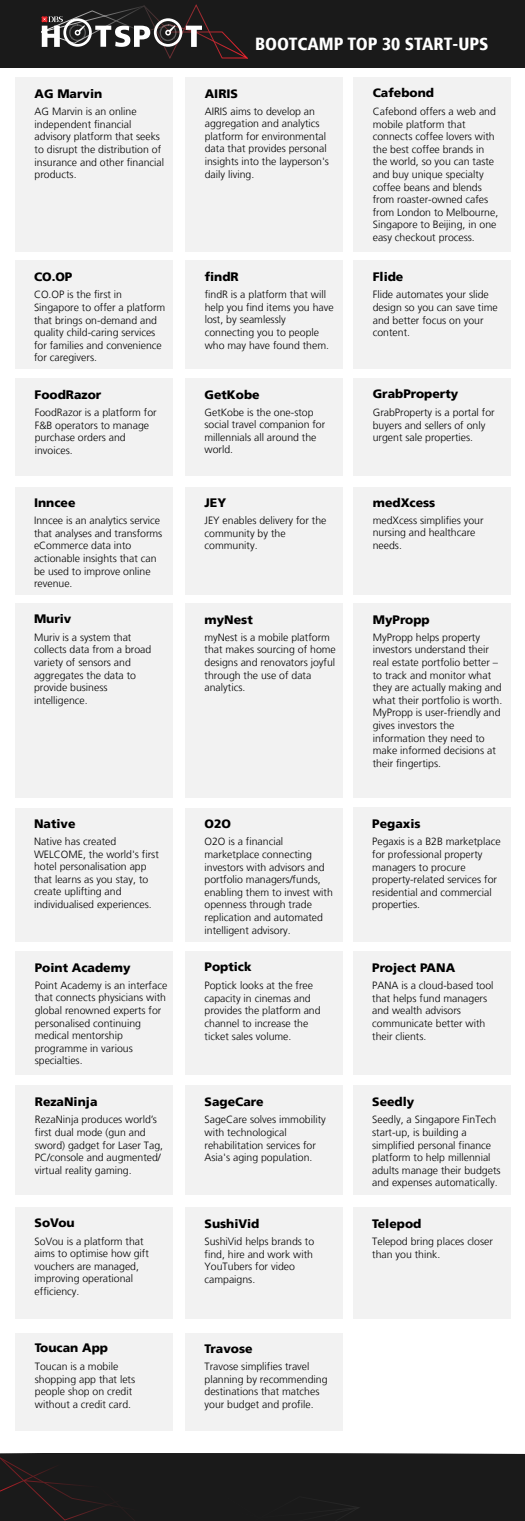
<style>
.page{position:relative;width:525px;height:1521px;background:#fff}
.page>*{position:absolute;margin:0;border:0;box-sizing:border-box;transform-origin:0 0}
.t1{font:900 condensed 17.5px "Frutiger";color:#fff}
.t2{font:900 12.25px "Frutiger LT";color:#000}
.t3{font:300 10.5px/12.6px "Frutiger LT";color:#000}
</style>
<div class="page">
<div style="left:0;top:0;width:525px;height:67px;background:#1a1a1a"></div>
<svg style="left:41px;top:4px;width:206px;height:55px"></svg>
<div style="left:0;top:1453px;width:525px;height:67px;background:#1a1a1a"></div>
<div style="left:185px;top:77px;width:158px;height:174px;background:#f2f2f2"></div>
<div style="left:354px;top:261px;width:157px;height:108px;background:#f2f2f2"></div>
<div style="left:354px;top:77px;width:157px;height:174px;background:#f2f2f2"></div>
<div style="left:16px;top:78px;width:157px;height:174px;background:#f2f2f2"></div>
<div style="left:15px;top:378px;width:158px;height:98px;background:#f2f2f2"></div>
<div style="left:185px;top:378px;width:158px;height:98px;background:#f2f2f2"></div>
<div style="left:354px;top:378px;width:157px;height:98px;background:#f2f2f2"></div>
<div style="left:15px;top:486px;width:158px;height:108px;background:#f2f2f2"></div>
<div style="left:185px;top:486px;width:158px;height:108px;background:#f2f2f2"></div>
<div style="left:354px;top:486px;width:157px;height:108px;background:#f2f2f2"></div>
<div style="left:16px;top:603px;width:157px;height:194px;background:#f2f2f2"></div>
<div style="left:185px;top:603px;width:158px;height:194px;background:#f2f2f2"></div>
<div style="left:354px;top:603px;width:157px;height:194px;background:#f2f2f2"></div>
<div style="left:15px;top:807px;width:158px;height:134px;background:#f2f2f2"></div>
<div style="left:185px;top:807px;width:158px;height:134px;background:#f2f2f2"></div>
<div style="left:354px;top:807px;width:157px;height:134px;background:#f2f2f2"></div>
<div style="left:15px;top:951px;width:158px;height:123px;background:#f2f2f2"></div>
<div style="left:185px;top:951px;width:158px;height:123px;background:#f2f2f2"></div>
<div style="left:354px;top:951px;width:157px;height:124px;background:#f2f2f2"></div>
<div style="left:15px;top:261px;width:158px;height:108px;background:#f2f2f2"></div>
<div style="left:185px;top:261px;width:158px;height:108px;background:#f2f2f2"></div>
<div style="left:16px;top:1085px;width:157px;height:109px;background:#f2f2f2"></div>
<div style="left:185px;top:1085px;width:158px;height:109px;background:#f2f2f2"></div>
<div style="left:354px;top:1085px;width:157px;height:109px;background:#f2f2f2"></div>
<div style="left:16px;top:1207px;width:157px;height:111px;background:#f2f2f2"></div>
<div style="left:185px;top:1207px;width:158px;height:111px;background:#f2f2f2"></div>
<div style="left:354px;top:1207px;width:157px;height:111px;background:#f2f2f2"></div>
<div style="left:16px;top:1332px;width:157px;height:98px;background:#f2f2f2"></div>
<div style="left:185px;top:1332px;width:158px;height:98px;background:#f2f2f2"></div>
<p class="t2" style="left:35px;top:86px;width:69px">AG Marvin</p>
<p class="t3" style="left:35px;top:105px;width:131px">AG Marvin is an online independent financial advisory platform that seeks to disrupt the distribution of insurance and other financial products.</p>
<p class="t2" style="left:34px;top:269px;width:40px">CO.OP</p>
<p class="t3" style="left:34px;top:288px;width:133px">CO.OP is the first in<br>Singapore to offer a platform that brings on-demand and quality child-caring services for families and convenience for caregivers.</p>
<p class="t2" style="left:35px;top:387px;width:68px">FoodRazor</p>
<p class="t3" style="left:35px;top:406px;width:123px">FoodRazor is a platform for<br>F&amp;B operators to manage purchase orders and invoices.</p>
<p class="t2" style="left:34px;top:495px;width:43px">Inncee</p>
<p class="t3" style="left:34px;top:514px;width:130px">Inncee is an analytics service that analyses and transforms eCommerce data into actionable insights that can be used to improve online revenue.</p>
<p class="t2" style="left:34px;top:611px;width:39px">Muriv</p>
<p class="t3" style="left:34px;top:631px;width:119px">Muriv is a system that collects data from a broad variety of sensors and aggregates the data to provide business intelligence.</p>
<p class="t2" style="left:34px;top:816px;width:43px">Native</p>
<p class="t3" style="left:34px;top:835px;width:126px">Native has created<br>WELCOME, the world's first hotel personalisation app that learns as you stay, to create uplifting and individualised experiences.</p>
<p class="t2" style="left:35px;top:960px;width:97px">Point Academy</p>
<p class="t3" style="left:35px;top:979px;width:134px">Point Academy is an interface that connects physicians with global renowned experts for personalised continuing medical mentorship programme in various specialties.</p>
<p class="t2" style="left:35px;top:1094px;width:64px">RezaNinja</p>
<p class="t3" style="left:35px;top:1113px;width:130px">RezaNinja produces world’s first dual mode (gun and sword) gadget for Laser Tag,<br>PC/console and augmented/ virtual reality gaming.</p>
<p class="t2" style="left:35px;top:1215px;width:42px">SoVou</p>
<p class="t3" style="left:35px;top:1234px;width:116px">SoVou is a platform that aims to optimise how gift vouchers are managed, improving operational efficiency.</p>
<p class="t2" style="left:35px;top:1340px;width:75px">Toucan App</p>
<p class="t3" style="left:35px;top:1360px;width:102px">Toucan is a mobile shopping app that lets people shop on credit without a credit card.</p>
<h1 class="t1" style="left:255px;top:36px;width:235px">BOOTCAMP TOP 30 START-UPS</h1>
<p class="t2" style="left:205px;top:86px;width:35px">AIRIS</p>
<p class="t3" style="left:205px;top:105px;width:126px">AIRIS aims to develop an aggregation and analytics platform for environmental data that provides personal insights into the layperson's daily living.</p>
<p class="t2" style="left:205px;top:269px;width:36px">findR</p>
<p class="t3" style="left:205px;top:288px;width:130px">findR is a platform that will help you find items you have lost, by seamlessly connecting you to people who may have found them.</p>
<p class="t2" style="left:204px;top:387px;width:57px">GetKobe</p>
<p class="t3" style="left:204px;top:406px;width:122px">GetKobe is the one-stop social travel companion for millennials all around the world.</p>
<p class="t2" style="left:204px;top:495px;width:23px">JEY</p>
<p class="t3" style="left:204px;top:514px;width:123px">JEY enables delivery for the community by the community.</p>
<p class="t2" style="left:204px;top:612px;width:50px">myNest</p>
<p class="t3" style="left:204px;top:631px;width:133px">myNest is a mobile platform that makes sourcing of home designs and renovators joyful through the use of data analytics.</p>
<p class="t2" style="left:204px;top:816px;width:28px">O2O</p>
<p class="t3" style="left:204px;top:835px;width:130px">O2O is a financial marketplace connecting investors with advisors and portfolio managers/funds, enabling them to invest with openness through trade replication and automated intelligent advisory.</p>
<p class="t2" style="left:204px;top:959px;width:48px">Poptick</p>
<p class="t3" style="left:204px;top:979px;width:118px">Poptick looks at the free capacity in cinemas and provides the platform and channel to increase the ticket sales volume.</p>
<p class="t2" style="left:204px;top:1094px;width:60px">SageCare</p>
<p class="t3" style="left:204px;top:1113px;width:123px">SageCare solves immobility with technological rehabilitation services for<br>Asia's aging population.</p>
<p class="t2" style="left:204px;top:1216px;width:56px">SushiVid</p>
<p class="t3" style="left:204px;top:1235px;width:111px">SushiVid helps brands to find, hire and work with<br>YouTubers for video campaigns.</p>
<p class="t2" style="left:204px;top:1341px;width:50px">Travose</p>
<p class="t3" style="left:204px;top:1360px;width:125px">Travose simplifies travel planning by recommending destinations that matches your budget and profile.</p>
<p class="t2" style="left:373px;top:85px;width:63px">Cafebond</p>
<p class="t3" style="left:373px;top:105px;width:127px">Cafebond offers a web and mobile platform that connects coffee lovers with the best coffee brands in the world, so you can taste and buy unique specialty coffee beans and blends from roaster-owned cafes from London to Melbourne,<br>Singapore to Beijing, in one easy checkout process.</p>
<p class="t2" style="left:373px;top:270px;width:32px">Flide</p>
<p class="t3" style="left:373px;top:288px;width:126px">Flide automates your slide design so you can save time and better focus on your content.</p>
<p class="t2" style="left:373px;top:386px;width:87px">GrabProperty</p>
<p class="t3" style="left:373px;top:406px;width:123px">GrabProperty is a portal for buyers and sellers of only urgent sale properties.</p>
<p class="t2" style="left:373px;top:495px;width:64px">medXcess</p>
<p class="t3" style="left:373px;top:514px;width:112px">medXcess simplifies your nursing and healthcare needs.</p>
<p class="t2" style="left:373px;top:612px;width:58px">MyPropp</p>
<p class="t3" style="left:373px;top:631px;width:131px">MyPropp helps property investors understand their real estate portfolio better – to track and monitor what they are actually making and what their portfolio is worth.<br>MyPropp is user-friendly and gives investors the information they need to make informed decisions at their fingertips.</p>
<p class="t2" style="left:372px;top:816px;width:50px">Pegaxis</p>
<p class="t3" style="left:372px;top:835px;width:130px">Pegaxis is a B2B marketplace for professional property managers to procure property-related services for residential and commercial properties.</p>
<p class="t2" style="left:372px;top:960px;width:84px">Project PANA</p>
<p class="t3" style="left:372px;top:979px;width:123px">PANA is a cloud-based tool that helps fund managers and wealth advisors communicate better with their clients.</p>
<p class="t2" style="left:372px;top:1093px;width:44px">Seedly</p>
<p class="t3" style="left:372px;top:1113px;width:130px">Seedly, a Singapore FinTech start-up, is building a simplified personal finance platform to help millennial adults manage their budgets and expenses automatically.</p>
<p class="t2" style="left:372px;top:1216px;width:51px">Telepod</p>
<p class="t3" style="left:372px;top:1235px;width:122px">Telepod bring places closer than you think.</p>
</div>
